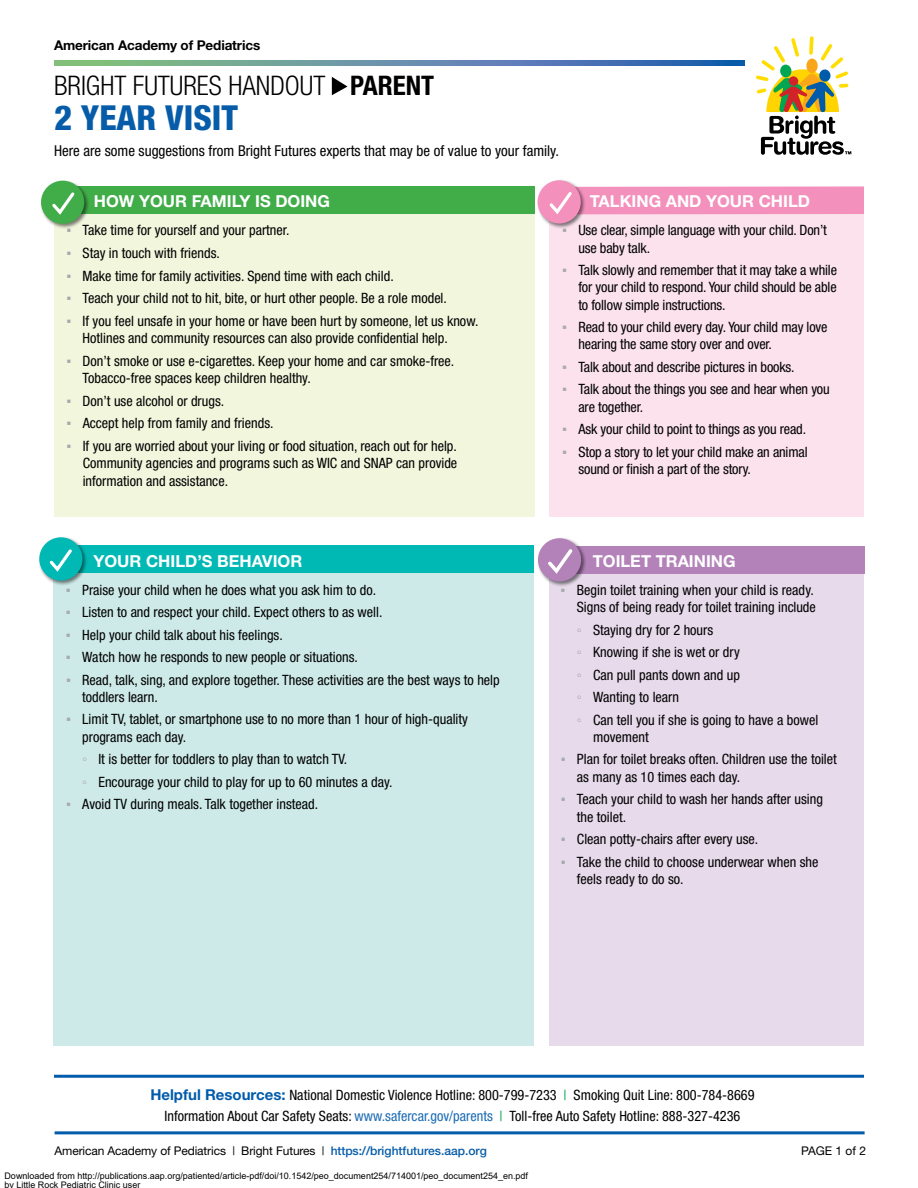
<style>
.page{position:relative;width:918px;height:1188px;background:#fff}
.page>*{position:absolute;margin:0;border:0;box-sizing:border-box;transform-origin:0 0}
.t1{font:800 condensed 34.5px "Helvetica Neue";color:#065ca9}
.t2{font:300 condensed 27px "Helvetica Neue";color:#000}
.t3{font:700 16.5px "Helvetica Neue";color:#fff}
.t4{font:condensed 15px "Helvetica Neue";color:#000}
.t5{font:condensed 14.25px/17.4px "Helvetica Neue";color:#000}
.t6{font:700 13.5px "Helvetica Neue";letter-spacing:-.01em;color:#000}
.t7{font:12px "Helvetica Neue";letter-spacing:-.01em;color:#000}
.t8{font:9px/9px "Arial";color:#000}
.s1{font-weight:700}
.s2{font-family:"Arial";font-stretch:normal;color:#a7a9ac}
.s3{font-family:"Arial Narrow";font-stretch:normal;color:#a7a9ac}
.s4{font-weight:700;font-stretch:normal;font-size:15px;color:#005baa}
.s5{color:#00a64f}
.s6{color:#1a6bb3}
.s7{font-weight:500;color:#065ca9}
</style>
<div class="page">
<div style="left:550px;top:189px;width:314px;height:328px;background:#fbdcea"></div>
<div style="left:550px;top:186px;width:314px;height:28px;background:#f391bc"></div>
<div style="left:537px;top:179px;width:49px;height:50px;background:#000;opacity:.5"></div>
<div style="left:538px;top:180px;width:43px;height:43px;background:#f391bc;border-radius:50%"></div>
<svg style="left:549px;top:192px;width:23px;height:23px"></svg>
<div style="left:54px;top:187px;width:481px;height:330px;background:#eff5d7"></div>
<div style="left:54px;top:187px;width:481px;height:27px;background:#41ad49"></div>
<div style="left:40px;top:180px;width:50px;height:49px;background:#000;opacity:.5"></div>
<div style="left:41px;top:181px;width:43px;height:43px;background:#41ad49;border-radius:50%"></div>
<svg style="left:52px;top:192px;width:23px;height:23px"></svg>
<svg style="left:332px;top:77px;width:16px;height:18px"></svg>
<svg style="left:756px;top:36px;width:95px;height:119px"></svg>
<svg style="left:54px;top:60px;width:690px;height:5px;background:#5f8fa2"></svg>
<div style="left:53px;top:545px;width:481px;height:500px;background:#cdeae8"></div>
<div style="left:53px;top:545px;width:481px;height:28px;background:#00b9b5"></div>
<div style="left:38px;top:536px;width:50px;height:50px;background:#000;opacity:.5"></div>
<div style="left:39px;top:537px;width:43px;height:44px;background:#00b9b5;border-radius:50%"></div>
<svg style="left:49px;top:549px;width:23px;height:23px"></svg>
<hr style="left:54px;top:1075px;width:810px;height:3px;background:#005baa">
<hr style="left:55px;top:1131px;width:810px;height:3px;background:#005baa">
<div style="left:550px;top:546px;width:314px;height:499px;background:#e7daeb"></div>
<div style="left:556px;top:546px;width:309px;height:27px;background:#b382b9"></div>
<div style="left:537px;top:537px;width:50px;height:50px;background:#000;opacity:.5"></div>
<div style="left:538px;top:538px;width:43px;height:43px;background:#b382b9;border-radius:50%"></div>
<svg style="left:548px;top:549px;width:25px;height:25px"></svg>
<p class="t6" style="left:54px;top:37px;width:208px">American Academy of Pediatrics</p>
<h2 class="t2" style="left:54px;top:70px;width:382px">BRIGHT FUTURES HANDOUT <span class="s1">PARENT</span></h2>
<h1 class="t1" style="left:54px;top:96px;width:186px">2 YEAR VISIT</h1>
<p class="t4" style="left:54px;top:142px;width:507px">Here are some suggestions from Bright Futures experts that may be of value to your family.</p>
<p class="t3" style="left:94px;top:191px;width:238px">HOW YOUR FAMILY IS DOING</p>
<p class="t5" style="left:66px;top:222px;width:225px"><span class="s2">▪</span> Take time for yourself and your partner.</p>
<p class="t5" style="left:66px;top:244px;width:155px"><span class="s2">▪</span> Stay in touch with friends.</p>
<p class="t5" style="left:66px;top:267px;width:329px"><span class="s2">▪</span> Make time for family activities. Spend time with each child.</p>
<p class="t5" style="left:66px;top:289px;width:382px"><span class="s2">▪</span> Teach your child not to hit, bite, or hurt other people. Be a role model.</p>
<p class="t5" style="left:83px;top:312px;width:397px;text-indent:-16px"><span class="s2">▪</span> If you feel unsafe in your home or have been hurt by someone, let us know.<br>Hotlines and community resources can also provide confidential help.</p>
<p class="t5" style="left:83px;top:352px;width:373px;text-indent:-16px"><span class="s2">▪</span> Don’t smoke or use e-cigarettes. Keep your home and car smoke-free.<br>Tobacco-free spaces keep children healthy.</p>
<p class="t5" style="left:66px;top:392px;width:159px"><span class="s2">▪</span> Don’t use alcohol or drugs.</p>
<p class="t5" style="left:66px;top:414px;width:209px"><span class="s2">▪</span> Accept help from family and friends.</p>
<p class="t5" style="left:83px;top:437px;width:376px;text-align:justify;text-indent:-16px"><span class="s2">▪</span> If you are worried about your living or food situation, reach out for help.<br>Community agencies and programs such as WIC and SNAP can provide information and assistance.</p>
<p class="t3" style="left:93px;top:551px;width:210px">YOUR CHILD’S BEHAVIOR</p>
<p class="t5" style="left:66px;top:581px;width:312px"><span class="s2">▪</span> Praise your child when he does what you ask him to do.</p>
<p class="t5" style="left:66px;top:603px;width:318px"><span class="s2">▪</span> Listen to and respect your child. Expect others to as well.</p>
<p class="t5" style="left:66px;top:626px;width:218px"><span class="s2">▪</span> Help your child talk about his feelings.</p>
<p class="t5" style="left:66px;top:648px;width:293px"><span class="s2">▪</span> Watch how he responds to new people or situations.</p>
<p class="t5" style="left:82px;top:671px;width:419px;text-indent:-16px"><span class="s2">▪</span> Read, talk, sing, and explore together. These activities are the best ways to help toddlers learn.</p>
<p class="t5" style="left:82px;top:711px;width:387px;text-indent:-16px"><span class="s2">▪</span> Limit TV, tablet, or smartphone use to no more than 1 hour of high-quality programs each day.</p>
<p class="t5" style="left:82px;top:748px;width:312px;line-height:22.5px"><span class="s3">◦</span> It is better for toddlers to play than to watch TV.<br><span class="s3">◦</span> Encourage your child to play for up to 60 minutes a day.</p>
<p class="t5" style="left:66px;top:795px;width:254px"><span class="s2">▪</span> Avoid TV during meals. Talk together instead.</p>
<p class="t3" style="left:590px;top:191px;width:222px">TALKING AND YOUR CHILD</p>
<p class="t5" style="left:578px;top:222px;width:250px;text-indent:-16px"><span class="s2">▪</span> Use clear, simple language with your child. Don’t use baby talk.</p>
<p class="t5" style="left:578px;top:261px;width:260px;text-align:justify;text-indent:-16px"><span class="s2">▪</span> Talk slowly and remember that it may take a while for your child to respond. Your child should be able to follow simple instructions.</p>
<p class="t5" style="left:578px;top:318px;width:251px;text-indent:-16px"><span class="s2">▪</span> Read to your child every day. Your child may love hearing the same story over and over.</p>
<p class="t5" style="left:562px;top:358px;width:234px"><span class="s2">▪</span> Talk about and describe pictures in books.</p>
<p class="t5" style="left:578px;top:381px;width:253px;text-indent:-16px"><span class="s2">▪</span> Talk about the things you see and hear when you are together.</p>
<p class="t5" style="left:562px;top:420px;width:245px"><span class="s2">▪</span> Ask your child to point to things as you read.</p>
<p class="t5" style="left:578px;top:443px;width:231px;text-indent:-16px"><span class="s2">▪</span> Stop a story to let your child make an animal sound or finish a part of the story.</p>
<p class="t3" style="left:593px;top:551px;width:144px">TOILET TRAINING</p>
<p class="t5" style="left:561px;top:581px;width:257px;text-align:right"><span class="s2">▪</span> Begin toilet training when your child is ready.<br>Signs of being ready for toilet training include</p>
<p class="t5" style="left:577px;top:618px;width:243px;line-height:22.5px"><span class="s3">◦</span> Staying dry for 2 hours<br><span class="s3">◦</span> Knowing if she is wet or dry<br><span class="s3">◦</span> Can pull pants down and up<br><span class="s3">◦</span> Wanting to learn<br><span class="s3">◦</span> Can tell you if she is going to have a bowel</p>
<p class="t5" style="left:593px;top:728px;width:57px">movement</p>
<p class="t5" style="left:577px;top:751px;width:261px;text-indent:-16px"><span class="s2">▪</span> Plan for toilet breaks often. Children use the toilet as many as 10 times each day.</p>
<p class="t5" style="left:577px;top:791px;width:248px;text-indent:-16px"><span class="s2">▪</span> Teach your child to wash her hands after using the toilet.</p>
<p class="t5" style="left:561px;top:830px;width:199px"><span class="s2">▪</span> Clean potty-chairs after every use.</p>
<p class="t5" style="left:577px;top:853px;width:243px;text-indent:-16px"><span class="s2">▪</span> Take the child to choose underwear when she feels ready to do so.</p>
<p class="t5" style="left:150px;top:1084px;width:606px;line-height:21.6px;text-align:center"><span class="s4">Helpful Resources:</span> National Domestic Violence Hotline: 800-799-7233 <span class="s5">|</span> Smoking Quit Line: 800-784-8669<br>Information About Car Safety Seats: <span class="s6">www.safercar.gov/parents</span> <span class="s5">|</span> Toll-free Auto Safety Hotline: 888-327-4236</p>
<p class="t7" style="left:55px;top:1143px;width:434px">American Academy of Pediatrics | Bright Futures | <span class="s7">https://brightfutures.aap.org</span></p>
<p class="t7" style="left:801px;top:1143px;width:66px">PAGE 1 of 2</p>
<p class="t8" style="left:4px;top:1172px;width:525px">Downloaded from http://publications.aap.org/patiented/article-pdf/doi/10.1542/peo_document254/714001/peo_document254_en.pdf by Little Rock Pediatric Clinic user</p>
</div>
